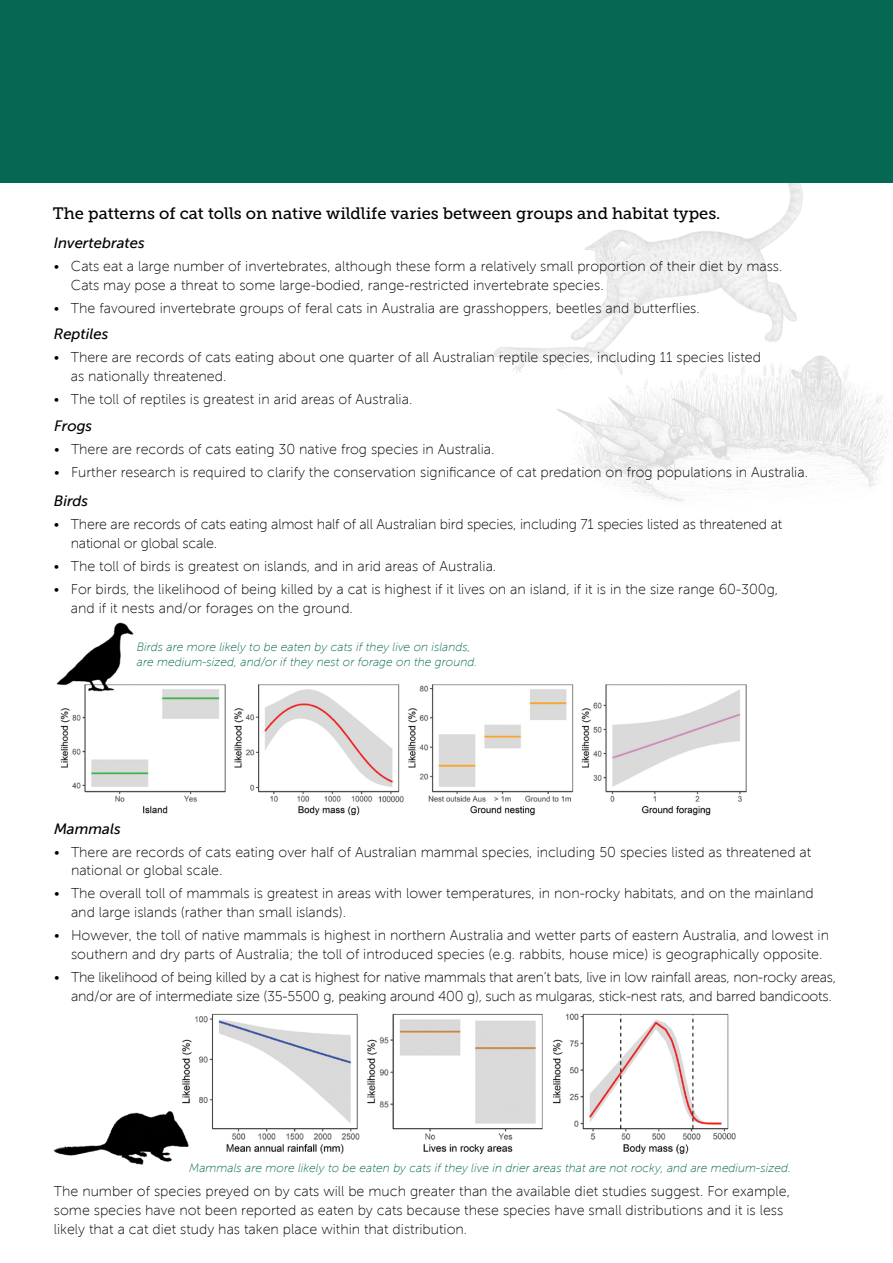
<style>
.page{position:relative;width:893px;height:1263px;background:#fff}
.page>*{position:absolute;margin:0;border:0;box-sizing:border-box;transform-origin:0 0}
.t1{font:16.5px "Museo Slab 500";color:#000}
.t2{font:italic 15px "Museo Sans 500";color:#000}
.t3{font:14.25px/18.8px "Museo Sans 100";color:#000}
.t4{font:14.25px/18.8px "Museo Sans 100";letter-spacing:-.02em;color:#000}
.t5{font:italic 12px/15px "Museo Sans 100";color:#046852}
</style>
<div class="page">
<img style="left:493px;top:183px;width:310px;height:190px">
<div style="left:0;top:0;width:893px;height:183px;background:#046852"></div>
<img style="left:56px;top:622px;width:691px;height:194px">
<img style="left:53px;top:1013px;width:683px;height:152px">
<img style="left:546px;top:341px;width:347px;height:161px">
<p class="t1" style="left:53px;top:204px;width:669px">The patterns of cat tolls on native wildlife varies between groups and habitat types.</p>
<p class="t2" style="left:54px;top:234px;width:92px">Invertebrates</p>
<p class="t3" style="left:71px;top:257px;width:713px;text-indent:-17px">• Cats eat a large number of invertebrates, although these form a relatively small proportion of their diet by mass.<br>Cats may pose a threat to some large-bodied, range-restricted invertebrate species.</p>
<p class="t3" style="left:54px;top:298px;width:647px">• The favoured invertebrate groups of feral cats in Australia are grasshoppers, beetles and butterflies.</p>
<p class="t2" style="left:54px;top:326px;width:56px">Reptiles</p>
<p class="t3" style="left:71px;top:348px;width:692px;text-indent:-17px">• There are records of cats eating about one quarter of all Australian reptile species, including 11 species listed as nationally threatened.</p>
<p class="t3" style="left:54px;top:390px;width:360px">• The toll of reptiles is greatest in arid areas of Australia.</p>
<p class="t2" style="left:54px;top:417px;width:40px">Frogs</p>
<p class="t3" style="left:54px;top:439px;width:442px">• There are records of cats eating 30 native frog species in Australia.</p>
<p class="t3" style="left:54px;top:462px;width:756px">• Further research is required to clarify the conservation significance of cat predation on frog populations in Australia.</p>
<p class="t2" style="left:54px;top:493px;width:36px">Birds</p>
<p class="t3" style="left:71px;top:515px;width:713px;text-indent:-17px">• There are records of cats eating almost half of all Australian bird species, including 71 species listed as threatened at national or global scale.</p>
<p class="t3" style="left:54px;top:557px;width:444px">• The toll of birds is greatest on islands, and in arid areas of Australia.</p>
<p class="t3" style="left:71px;top:580px;width:709px;text-indent:-17px">• For birds, the likelihood of being killed by a cat is highest if it lives on an island, if it is in the size range 60-300g, and if it nests and/or forages on the ground.</p>
<p class="t5" style="left:137px;top:640px;width:342px">Birds are more likely to be eaten by cats if they live on islands, are medium-sized, and/or if they nest or forage on the ground.</p>
<p class="t2" style="left:54px;top:820px;width:68px">Mammals</p>
<p class="t3" style="left:71px;top:842px;width:742px;text-indent:-17px">• There are records of cats eating over half of Australian mammal species, including 50 species listed as threatened at national or global scale.</p>
<p class="t3" style="left:71px;top:884px;width:744px;text-indent:-17px">• The overall toll of mammals is greatest in areas with lower temperatures, in non-rocky habitats, and on the mainland and large islands (rather than small islands).</p>
<p class="t3" style="left:71px;top:926px;width:760px;text-indent:-17px">• However, the toll of native mammals is highest in northern Australia and wetter parts of eastern Australia, and lowest in southern and dry parts of Australia; the toll of introduced species (e.g. rabbits, house mice) is geographically opposite.</p>
<p class="t4" style="left:71px;top:968px;width:767px;text-indent:-17px">• The likelihood of being killed by a cat is highest for native mammals that aren’t bats, live in low rainfall areas, non-rocky areas, and/or are of intermediate size (35-5500 g, peaking around 400 g), such as mulgaras, stick-nest rats, and barred bandicoots.</p>
<p class="t5" style="left:189px;top:1160px;width:603px">Mammals are more likely to be eaten by cats if they live in drier areas that are not rocky, and are medium-sized.</p>
<p class="t3" style="left:54px;top:1182px;width:738px">The number of species preyed on by cats will be much greater than the available diet studies suggest. For example, some species have not been reported as eaten by cats because these species have small distributions and it is less likely that a cat diet study has taken place within that distribution.</p>
</div>
